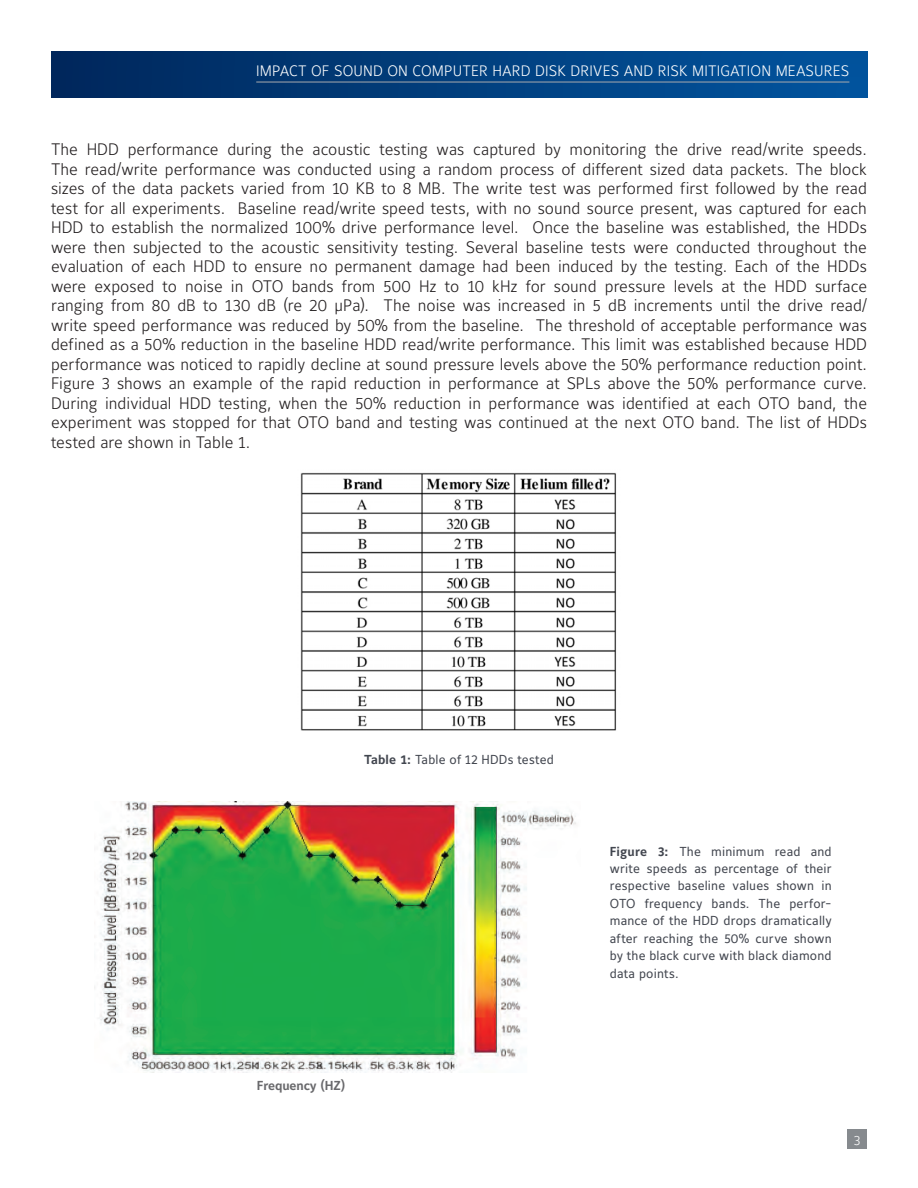
<style>
.page{position:relative;width:918px;height:1188px;background:#fff}
.page>*{position:absolute;margin:0;border:0;box-sizing:border-box;transform-origin:0 0}
.Body_Text{font:300 16.5px/19.5px "Maurea Jci Lf ML";color:#231f20;text-align:justify}
.t1{font:300 15px "Maurea Jci Lf ML";letter-spacing:.01em;color:#fff}
.t2{font:300 13.5px "Maurea Jci Lf ML";color:#fff}
.t3{font:12.9px/17.4px "Maurea Jci Lf ML";letter-spacing:.015em;color:#42464f;text-align:justify}
.t4{font:700 12.9px "Maurea Jci Lf ML";letter-spacing:-.01em;color:#69696c}
.s1{font-weight:700}
</style>
<div class="page">
<svg style="left:51px;top:51px;width:816px;height:46px;background:#013e7d"></svg>
<hr style="left:256px;top:82px;width:593px;height:1px;background:#a8a9ad">
<div style="left:847px;top:1129px;width:20px;height:20px;background:#868a8e"></div>
<img style="left:300px;top:472px;width:316px;height:259px">
<img style="left:100px;top:801px;width:476px;height:272px">
<p class="t1" style="left:256px;top:62px;width:595px">IMPACT OF SOUND ON COMPUTER HARD DISK DRIVES AND RISK MITIGATION MEASURES</p>
<p class="Body_Text" style="left:51px;top:140px;width:818px">The HDD performance during the acoustic testing was captured by monitoring the drive read/write speeds.<br>The read/write performance was conducted using a random process of different sized data packets. The block sizes of the data packets varied from 10 KB to 8 MB. The write test was performed first followed by the read test for all experiments. Baseline read/write speed tests, with no sound source present, was captured for each HDD to establish the normalized 100% drive performance level. Once the baseline was established, the HDDs were then subjected to the acoustic sensitivity testing. Several baseline tests were conducted throughout the evaluation of each HDD to ensure no permanent damage had been induced by the testing. Each of the HDDs were exposed to noise in OTO bands from 500 Hz to 10 kHz for sound pressure levels at the HDD surface ranging from 80 dB to 130 dB (re 20 µPa). The noise was increased in 5 dB increments until the drive read/ write speed performance was reduced by 50% from the baseline. The threshold of acceptable performance was defined as a 50% reduction in the baseline HDD read/write performance. This limit was established because HDD performance was noticed to rapidly decline at sound pressure levels above the 50% performance reduction point.<br>Figure 3 shows an example of the rapid reduction in performance at SPLs above the 50% performance curve.<br>During individual HDD testing, when the 50% reduction in performance was identified at each OTO band, the experiment was stopped for that OTO band and testing was continued at the next OTO band. The list of HDDs tested are shown in Table 1.</p>
<p class="t3" style="left:364px;top:750px;width:191px"><span class="s1">Table 1:</span> Table of 12 HDDs tested</p>
<p class="t4" style="left:257px;top:1078px;width:90px">Frequency (HZ)</p>
<p class="t3" style="left:610px;top:842px;width:223px"><span class="s1">Figure 3:</span> The minimum read and write speeds as percentage of their respective baseline values shown in OTO frequency bands. The perfor&shy;mance of the HDD drops dramatically after reaching the 50% curve shown by the black curve with black diamond data points.</p>
<p class="t2" style="left:854px;top:1132px;width:8px">3</p>
</div>
